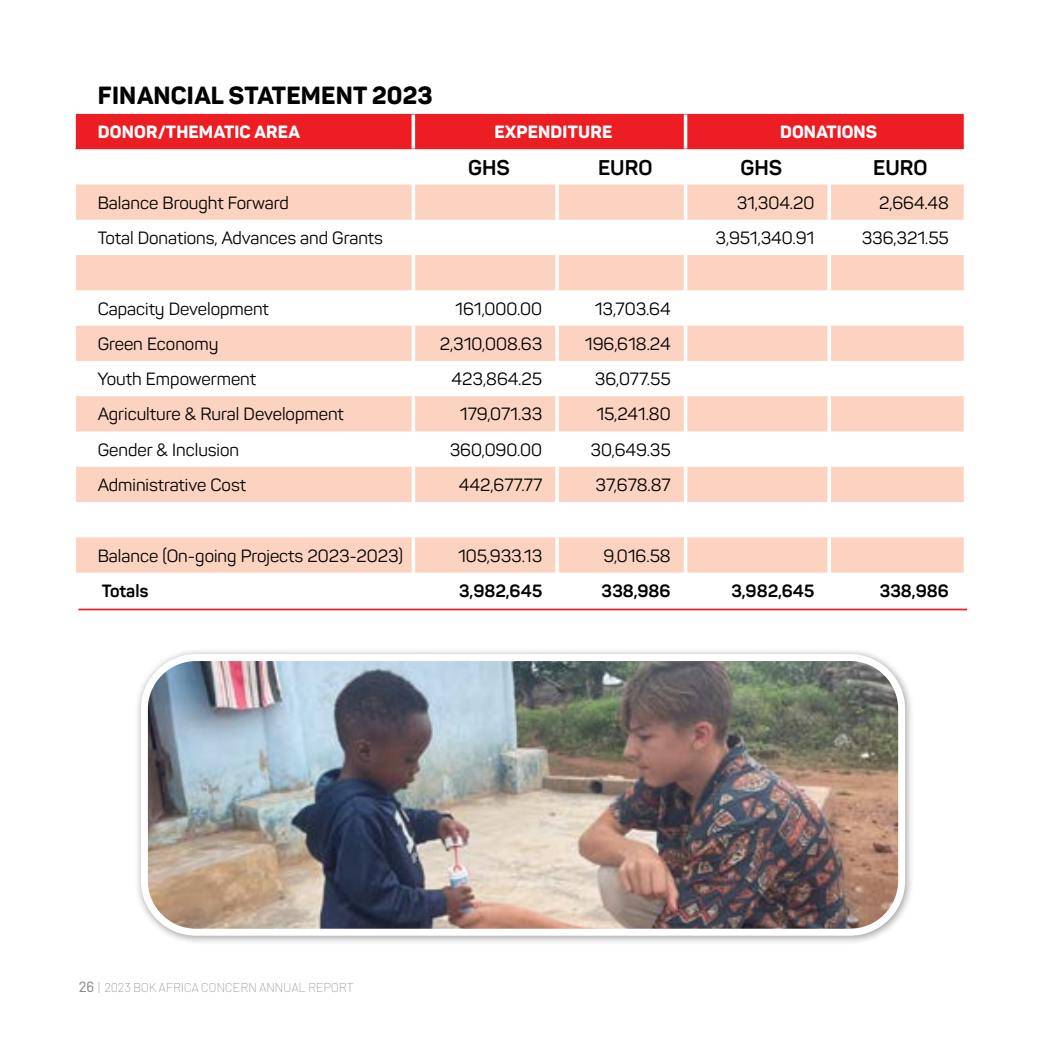
<style>
.page{position:relative;width:1046px;height:1046px;background:#fff}
.page>*{position:absolute;margin:0;border:0;box-sizing:border-box;transform-origin:0 0}
.t1{font:800 24.5px "Panton";letter-spacing:.01em;color:#000}
.t2{font:700 21px "Panton";color:#000}
.t3{font:17.5px "Panton";color:#000}
.t4{font:800 17.5px "Panton";letter-spacing:.01em;color:#fff}
.t5{font:700 17.5px "Panton";color:#000}
.t6{font:100 13.12px "Barlow";letter-spacing:-.025em;color:#808285}
.s1{font-weight:400;font-size:14.88px}
</style>
<div class="page">
<div style="left:76px;top:114px;width:888px;height:35px;background:#ed1d24"></div>
<svg style="left:76px;top:184px;width:888px;height:389px;fill:#fcd3c1"></svg>
<hr style="left:412px;top:115px;width:3px;height:34px;background:#fff">
<hr style="left:684px;top:115px;width:3px;height:34px;background:#fff">
<hr style="left:555px;top:220px;width:4px;height:35px;background:#fff">
<hr style="left:684px;top:220px;width:3px;height:35px;background:#fff">
<hr style="left:827px;top:220px;width:4px;height:35px;background:#fff">
<hr style="left:555px;top:255px;width:4px;height:35px;background:#fef8f6">
<hr style="left:684px;top:255px;width:3px;height:35px;background:#fff">
<svg style="left:827px;top:255px;width:4px;height:35px"></svg>
<hr style="left:555px;top:326px;width:4px;height:35px;background:#fef8f5">
<hr style="left:684px;top:326px;width:3px;height:35px;background:#fff">
<svg style="left:827px;top:326px;width:4px;height:35px"></svg>
<hr style="left:555px;top:396px;width:4px;height:35px;background:#fef6f4">
<hr style="left:684px;top:396px;width:3px;height:35px;background:#fff">
<svg style="left:827px;top:396px;width:4px;height:35px"></svg>
<hr style="left:555px;top:467px;width:4px;height:35px;background:#fefaf8">
<hr style="left:684px;top:467px;width:3px;height:35px;background:#fff">
<svg style="left:827px;top:467px;width:4px;height:35px"></svg>
<hr style="left:555px;top:537px;width:4px;height:36px;background:#fef6f3">
<hr style="left:684px;top:537px;width:3px;height:36px;background:#fff">
<svg style="left:827px;top:537px;width:4px;height:36px"></svg>
<hr style="left:412px;top:184px;width:3px;height:36px;background:#fff">
<hr style="left:555px;top:184px;width:4px;height:36px;background:#fef7f4">
<hr style="left:684px;top:184px;width:3px;height:36px;background:#fff">
<svg style="left:827px;top:184px;width:4px;height:36px"></svg>
<hr style="left:412px;top:220px;width:3px;height:35px;background:#fff">
<hr style="left:412px;top:255px;width:3px;height:35px;background:#fff">
<hr style="left:412px;top:290px;width:3px;height:36px;background:#fff">
<hr style="left:555px;top:290px;width:4px;height:36px;background:#fff">
<hr style="left:684px;top:290px;width:3px;height:36px;background:#fff">
<hr style="left:827px;top:290px;width:4px;height:36px;background:#fff">
<hr style="left:412px;top:326px;width:3px;height:35px;background:#fff">
<hr style="left:412px;top:361px;width:3px;height:35px;background:#fff">
<hr style="left:555px;top:361px;width:4px;height:35px;background:#fff">
<hr style="left:684px;top:361px;width:3px;height:35px;background:#fff">
<hr style="left:827px;top:361px;width:4px;height:35px;background:#fff">
<hr style="left:412px;top:396px;width:3px;height:35px;background:#fff">
<hr style="left:412px;top:431px;width:3px;height:36px;background:#fff">
<hr style="left:555px;top:431px;width:4px;height:36px;background:#fff">
<hr style="left:684px;top:431px;width:3px;height:36px;background:#fff">
<hr style="left:827px;top:431px;width:4px;height:36px;background:#fff">
<hr style="left:412px;top:467px;width:3px;height:35px;background:#fff">
<hr style="left:412px;top:502px;width:3px;height:35px;background:#fff">
<hr style="left:555px;top:502px;width:4px;height:35px;background:#fff">
<hr style="left:684px;top:502px;width:3px;height:35px;background:#fff">
<hr style="left:827px;top:502px;width:4px;height:35px;background:#fff">
<hr style="left:412px;top:537px;width:3px;height:36px;background:#fff">
<hr style="left:78px;top:609px;width:889px;height:1px;background:#ed1d24">
<div style="left:134px;top:647px;width:780px;height:297px;background:#000;opacity:.4"></div>
<img style="left:147px;top:657px;width:753px;height:275px">
<div style="left:141px;top:654px;width:764px;height:282px;border:7px solid #fff;border-radius:52px"></div>
<h1 class="t1" style="left:98px;top:80px;width:336px">FINANCIAL STATEMENT 2023</h1>
<p class="t4" style="left:98px;top:121px;width:204px">DONOR/THEMATIC AREA</p>
<p class="t4" style="left:494px;top:121px;width:119px">EXPENDITURE</p>
<p class="t4" style="left:780px;top:121px;width:98px">DONATIONS</p>
<p class="t2" style="left:468px;top:154px;width:43px">GHS</p>
<p class="t2" style="left:598px;top:154px;width:56px">EURO</p>
<p class="t2" style="left:740px;top:154px;width:43px">GHS</p>
<p class="t2" style="left:873px;top:154px;width:56px">EURO</p>
<p class="t3" style="left:98px;top:192px;width:193px">Balance Brought Forward</p>
<p class="t3" style="left:737px;top:192px;width:79px">31,304.20</p>
<p class="t3" style="left:879px;top:192px;width:71px">2,664.48</p>
<p class="t3" style="left:98px;top:227px;width:287px">Total Donations, Advances and Grants</p>
<p class="t3" style="left:715px;top:227px;width:100px">3,951,340.91</p>
<p class="t3" style="left:862px;top:227px;width:89px">336,321.55</p>
<p class="t3" style="left:98px;top:298px;width:173px">Capacity Development</p>
<p class="t3" style="left:455px;top:298px;width:88px">161,000.00</p>
<p class="t3" style="left:595px;top:298px;width:77px">13,703.64</p>
<p class="t3" style="left:98px;top:333px;width:122px">Green Economy</p>
<p class="t3" style="left:440px;top:333px;width:104px">2,310,008.63</p>
<p class="t3" style="left:585px;top:333px;width:87px">196,618.24</p>
<p class="t3" style="left:97px;top:368px;width:160px">Youth Empowerment</p>
<p class="t3" style="left:452px;top:368px;width:92px">423,864.25</p>
<p class="t3" style="left:595px;top:368px;width:77px">36,077.55</p>
<p class="t3" style="left:98px;top:403px;width:248px">Agriculture &amp; Rural Development</p>
<p class="t3" style="left:460px;top:403px;width:84px">179,071.33</p>
<p class="t3" style="left:596px;top:403px;width:76px">15,241.80</p>
<p class="t3" style="left:98px;top:439px;width:143px">Gender &amp; Inclusion</p>
<p class="t3" style="left:450px;top:439px;width:94px">360,090.00</p>
<p class="t3" style="left:591px;top:439px;width:82px">30,649.35</p>
<p class="t3" style="left:98px;top:474px;width:150px">Administrative Cost</p>
<p class="t3" style="left:459px;top:474px;width:85px">442,677.77</p>
<p class="t3" style="left:595px;top:474px;width:77px">37,678.87</p>
<p class="t3" style="left:98px;top:545px;width:307px">Balance (On-going Projects 2023-2023)</p>
<p class="t3" style="left:458px;top:545px;width:86px">105,933.13</p>
<p class="t3" style="left:603px;top:545px;width:69px">9,016.58</p>
<p class="t5" style="left:102px;top:580px;width:48px">Totals</p>
<p class="t5" style="left:459px;top:580px;width:85px">3,982,645</p>
<p class="t5" style="left:601px;top:580px;width:71px">338,986</p>
<p class="t5" style="left:731px;top:580px;width:85px">3,982,645</p>
<p class="t5" style="left:879px;top:580px;width:71px">338,986</p>
<p class="t6" style="left:79px;top:978px;width:277px"><span class="s1">26</span> | 2023 BOK AFRICA CONCERN ANNUAL REPORT</p>
</div>
